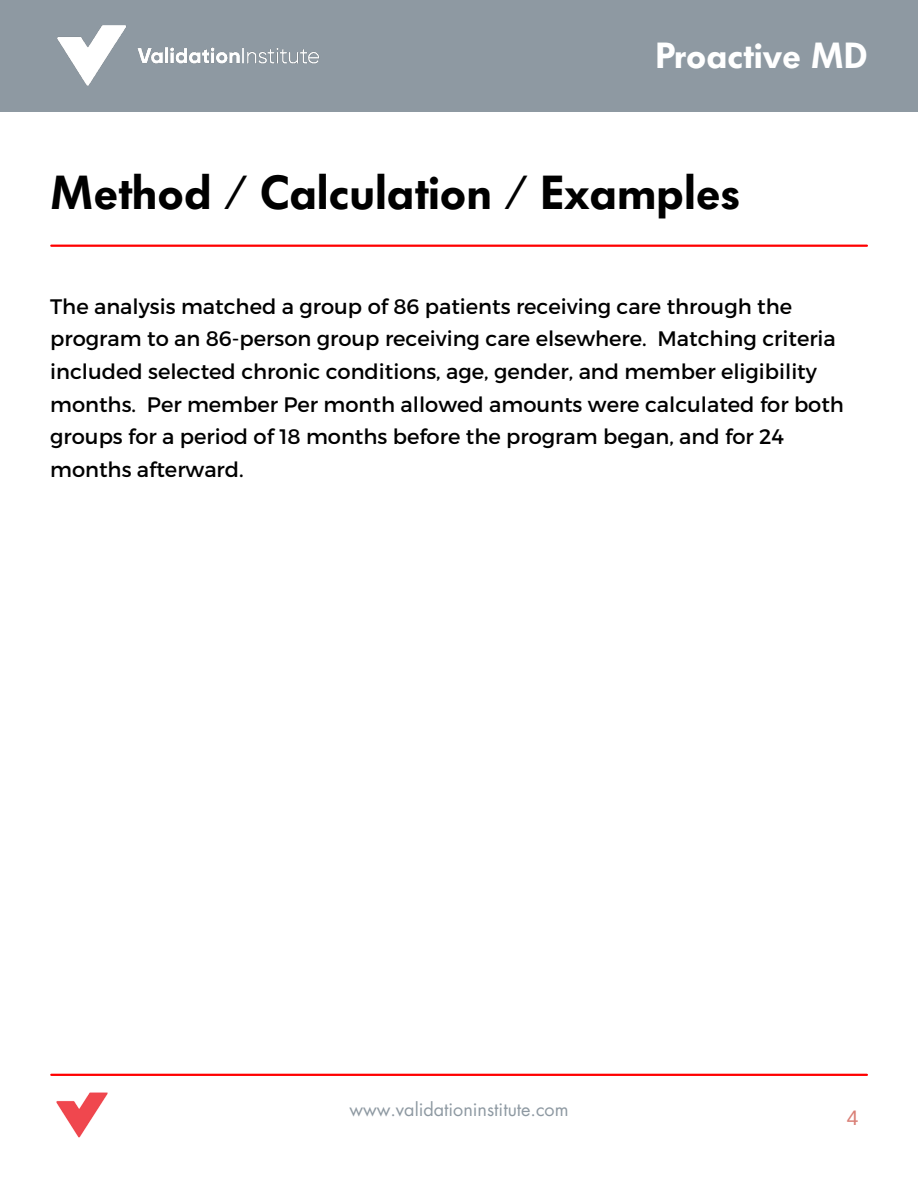
<style>
.page{position:relative;width:918px;height:1188px;background:#fff}
.page>*{position:absolute;margin:0;border:0;box-sizing:border-box;transform-origin:0 0}
.t1{font:600 47.25px "Futura BQ";color:#000}
.t2{font:600 36px "Futura BQ";color:#fff}
.t3{font:21px/32.7px "Montserrat";color:#000}
.t4{font:21px "Arimo";color:#d97f76}
.t5{font:18px "Futura LT";color:#8e99a2}
</style>
<div class="page">
<div style="left:0;top:0;width:918px;height:111px;background:#8e99a2"></div>
<img style="left:57px;top:25px;width:262px;height:61px">
<hr style="left:51px;top:1074px;width:816px;height:2px;background:#f00">
<img style="left:56px;top:1092px;width:52px;height:46px">
<hr style="left:51px;top:245px;width:816px;height:2px;background:#f00">
<p class="t2" style="left:656px;top:35px;width:214px">Proactive MD</p>
<p class="t1" style="left:50px;top:165px;width:692px">Method / Calculation / Examples</p>
<p class="t3" style="left:50px;top:289px;width:795px">The analysis matched a group of 86 patients receiving care through the program to an 86-person group receiving care elsewhere. Matching criteria included selected chronic conditions, age, gender, and member eligibility months. Per member Per month allowed amounts were calculated for both groups for a period of 18 months before the program began, and for 24 months afterward.</p>
<p class="t5" style="left:349px;top:1098px;width:221px">www.validationinstitute.com</p>
<p class="t4" style="left:847px;top:1106px;width:13px">4</p>
</div>
